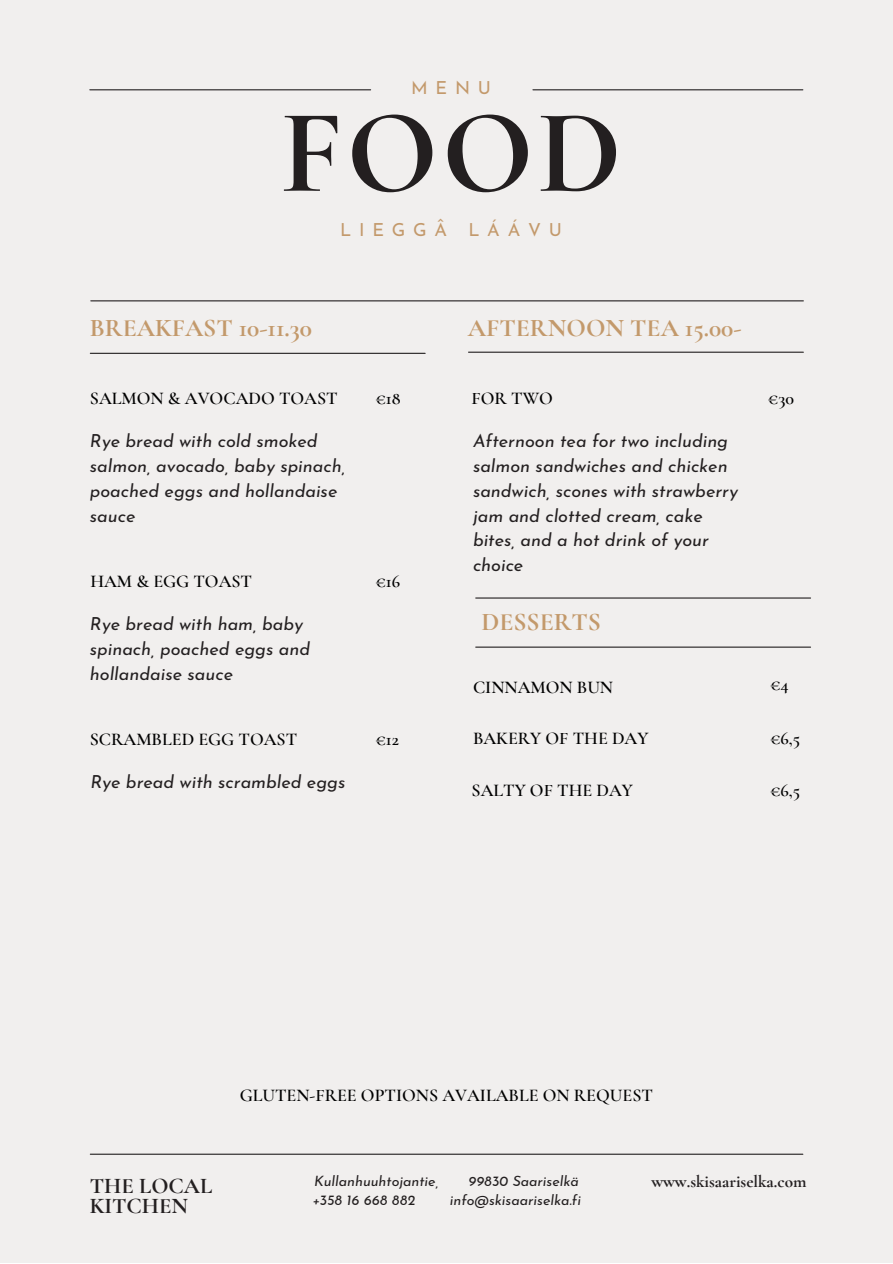
<style>
.page{position:relative;width:893px;height:1264px;background:#fff}
.page>*{position:absolute;margin:0;border:0;box-sizing:border-box;transform-origin:0 0}
.t1{font:700 119.85px "Cormorant Garamond";color:#231f20}
.t2{font:700 25.5px "Cormorant Garamond";color:#c3996b}
.t3{font:700 22.5px "Cormorant Garamond";color:#231f20}
.t4{font:italic 18px/24.8px "Josefin Sans";color:#231f20}
.t5{font:600 18px "Cormorant Garamond";color:#000}
.t6{font:18px "Josefin Sans";letter-spacing:.43em;color:#c3996b}
.t7{font:700 17.25px "Cormorant Garamond";color:#231f20}
.t8{font:italic 14.25px "Josefin Sans";color:#231f20}
</style>
<div class="page">
<div style="left:0;top:0;width:892px;height:1262px;background:#f1efee"></div>
<hr style="left:90px;top:89px;width:280px;height:1px;background:#231f20">
<hr style="left:533px;top:89px;width:269px;height:1px;background:#231f20">
<hr style="left:91px;top:300px;width:712px;height:1px;background:#231f20">
<hr style="left:468px;top:351px;width:335px;height:2px;background:#231f20">
<hr style="left:90px;top:1153px;width:712px;height:1px;background:#231f20">
<hr style="left:90px;top:353px;width:335px;height:1px;background:#231f20">
<hr style="left:475px;top:597px;width:335px;height:1px;background:#231f20">
<hr style="left:475px;top:646px;width:335px;height:1px;background:#231f20">
<p class="t6" style="left:411px;top:80px;width:81px">MENU</p>
<p class="t1" style="left:280px;top:80px;width:343px">FOOD</p>
<p class="t6" style="left:340px;top:223px;width:223px">LIEGGÂ LÁÁVU</p>
<p class="t2" style="left:90px;top:312px;width:224px">BREAKFAST 10-11.30</p>
<p class="t5" style="left:90px;top:387px;width:249px">SALMON &amp; AVOCADO TOAST</p>
<p class="t4" style="left:90px;top:430px;width:257px">Rye bread with cold smoked salmon, avocado, baby spinach, poached eggs and hollandaise sauce</p>
<p class="t5" style="left:90px;top:570px;width:163px">HAM &amp; EGG TOAST</p>
<p class="t4" style="left:90px;top:613px;width:222px">Rye bread with ham, baby spinach, poached eggs and hollandaise sauce</p>
<p class="t5" style="left:90px;top:728px;width:209px">SCRAMBLED EGG TOAST</p>
<p class="t4" style="left:90px;top:771px;width:256px">Rye bread with scrambled eggs</p>
<p class="t5" style="left:375px;top:387px;width:27px">€18</p>
<p class="t5" style="left:375px;top:570px;width:26px">€16</p>
<p class="t5" style="left:375px;top:728px;width:25px">€12</p>
<p class="t2" style="left:468px;top:312px;width:275px">AFTERNOON TEA 15.00-</p>
<p class="t5" style="left:471px;top:387px;width:83px">FOR TWO</p>
<p class="t4" style="left:473px;top:430px;width:266px">Afternoon tea for two including salmon sandwiches and chicken sandwich, scones with strawberry jam and clotted cream, cake bites, and a hot drink of your choice</p>
<p class="t2" style="left:481px;top:607px;width:121px">DESSERTS</p>
<p class="t5" style="left:473px;top:676px;width:142px">CINNAMON BUN</p>
<p class="t5" style="left:473px;top:727px;width:177px">BAKERY OF THE DAY</p>
<p class="t5" style="left:471px;top:778px;width:163px">SALTY OF THE DAY</p>
<p class="t5" style="left:767px;top:387px;width:28px">€30</p>
<p class="t5" style="left:770px;top:673px;width:20px">€4</p>
<p class="t5" style="left:770px;top:727px;width:32px">€6,5</p>
<p class="t5" style="left:770px;top:778px;width:32px">€6,5</p>
<p class="t5" style="left:240px;top:1084px;width:415px">GLUTEN-FREE OPTIONS AVAILABLE ON REQUEST</p>
<p class="t3" style="left:90px;top:1172px;width:124px">THE LOCAL</p>
<p class="t3" style="left:90px;top:1192px;width:100px">KITCHEN</p>
<p class="t8" style="left:314px;top:1174px;width:126px">Kullanhuuhtojantie,</p>
<p class="t8" style="left:468px;top:1174px;width:112px">99830 Saariselkä</p>
<p class="t8" style="left:312px;top:1193px;width:105px">+358 16 668 882</p>
<p class="t8" style="left:450px;top:1193px;width:133px">info@skisaariselka.fi</p>
<p class="t7" style="left:651px;top:1171px;width:157px">www.skisaariselka.com</p>
</div>
